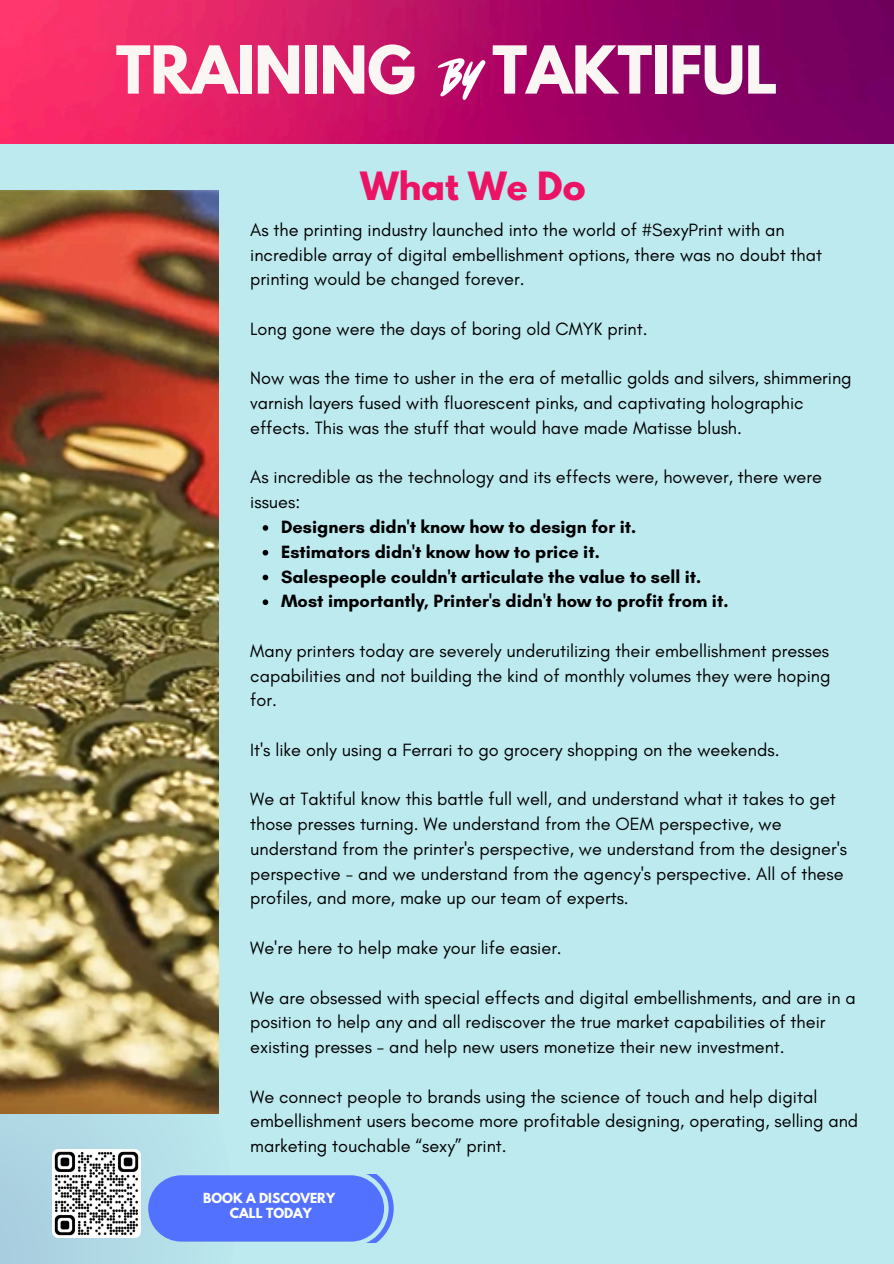
<style>
.page{position:relative;width:894px;height:1264px;background:#fff}
.page>*{position:absolute;margin:0;border:0;box-sizing:border-box;transform-origin:0 0}
.t1{font:700 58.5px "League Spartan";letter-spacing:-.01em;color:#faf6f3}
.t2{font:700 34.5px "League Spartan";color:#ed1364}
.t3{font:18.15px/24.8px "Glacial Indifference";color:#000}
.t4{font:700 18.15px "Glacial Indifference";color:#000}
.t5{font:700 12.3px "League Spartan";color:#fff}
</style>
<div class="page">
<div style="left:0;top:0;width:893px;height:1263px;background:#bdeaef"></div>
<svg style="left:0;top:785px;width:331px;height:478px"></svg>
<img style="left:0;top:0;width:893px;height:144px">
<svg style="left:262px;top:525px;width:6px;height:6px"></svg>
<svg style="left:262px;top:550px;width:6px;height:5px"></svg>
<svg style="left:262px;top:574px;width:6px;height:6px"></svg>
<svg style="left:262px;top:599px;width:6px;height:6px"></svg>
<img style="left:0;top:190px;width:218px;height:923px">
<div style="left:148px;top:1175px;width:236px;height:66px;background:#5371ff;border-radius:33px"></div>
<svg style="left:348px;top:1174px;width:45px;height:68px"></svg>
<img style="left:52px;top:1149px;width:88px;height:88px">
<svg style="left:437px;top:58px;width:48px;height:42px;background:#d36ea4"></svg>
<p class="t1" style="left:116px;top:41px;width:301px">TRAINING</p>
<p class="t1" style="left:492px;top:41px;width:287px">TAKTIFUL</p>
<p class="t2" style="left:360px;top:169px;width:227px">What We Do</p>
<h1 class="t3" style="left:250px;top:217px;width:573px">As the printing industry launched into the world of #SexyPrint with an incredible array of digital embellishment options, there was no doubt that printing would be changed forever.</h1>
<p class="t3" style="left:250px;top:316px;width:399px">Long gone were the days of boring old CMYK print.</p>
<h2 class="t3" style="left:250px;top:366px;width:602px">Now was the time to usher in the era of metallic golds and silvers, shimmering varnish layers fused with fluorescent pinks, and captivating holographic effects. This was the stuff that would have made Matisse blush.</h2>
<p class="t3" style="left:250px;top:465px;width:573px">As incredible as the technology and its effects were, however, there were issues:</p>
<h3 class="t4" style="left:281px;top:516px;width:356px">Designers didn't know how to design for it.</h3>
<h3 class="t4" style="left:281px;top:540px;width:320px">Estimators didn't know how to price it.</h3>
<h3 class="t4" style="left:281px;top:565px;width:421px">Salespeople couldn't articulate the value to sell it.</h3>
<h3 class="t4" style="left:281px;top:590px;width:448px">Most importantly, Printer's didn't how to profit from it.</h3>
<p class="t3" style="left:250px;top:638px;width:581px;text-align:justify">Many printers today are severely underutilizing their embellishment presses capabilities and not building the kind of monthly volumes they were hoping for.</p>
<p class="t3" style="left:250px;top:737px;width:530px">It's like only using a Ferrari to go grocery shopping on the weekends.</p>
<p class="t3" style="left:250px;top:786px;width:598px">We at Taktiful know this battle full well, and understand what it takes to get those presses turning. We understand from the OEM perspective, we understand from the printer's perspective, we understand from the designer's perspective - and we understand from the agency's perspective. All of these profiles, and more, make up our team of experts.</p>
<p class="t3" style="left:250px;top:935px;width:313px">We're here to help make your life easier.</p>
<h3 class="t3" style="left:250px;top:984px;width:607px">We are obsessed with special effects and digital embellishments, and are in a position to help any and all rediscover the true market capabilities of their existing presses - and help new users monetize their new investment.</h3>
<h3 class="t3" style="left:250px;top:1083px;width:609px">We connect people to brands using the science of touch and help digital embellishment users become more profitable designing, operating, selling and marketing touchable “sexy” print.</h3>
<h3 class="t5" style="left:203px;top:1191px;width:133px">BOOK A DISCOVERY</h3>
<h3 class="t5" style="left:230px;top:1207px;width:84px">CALL TODAY</h3>
</div>
